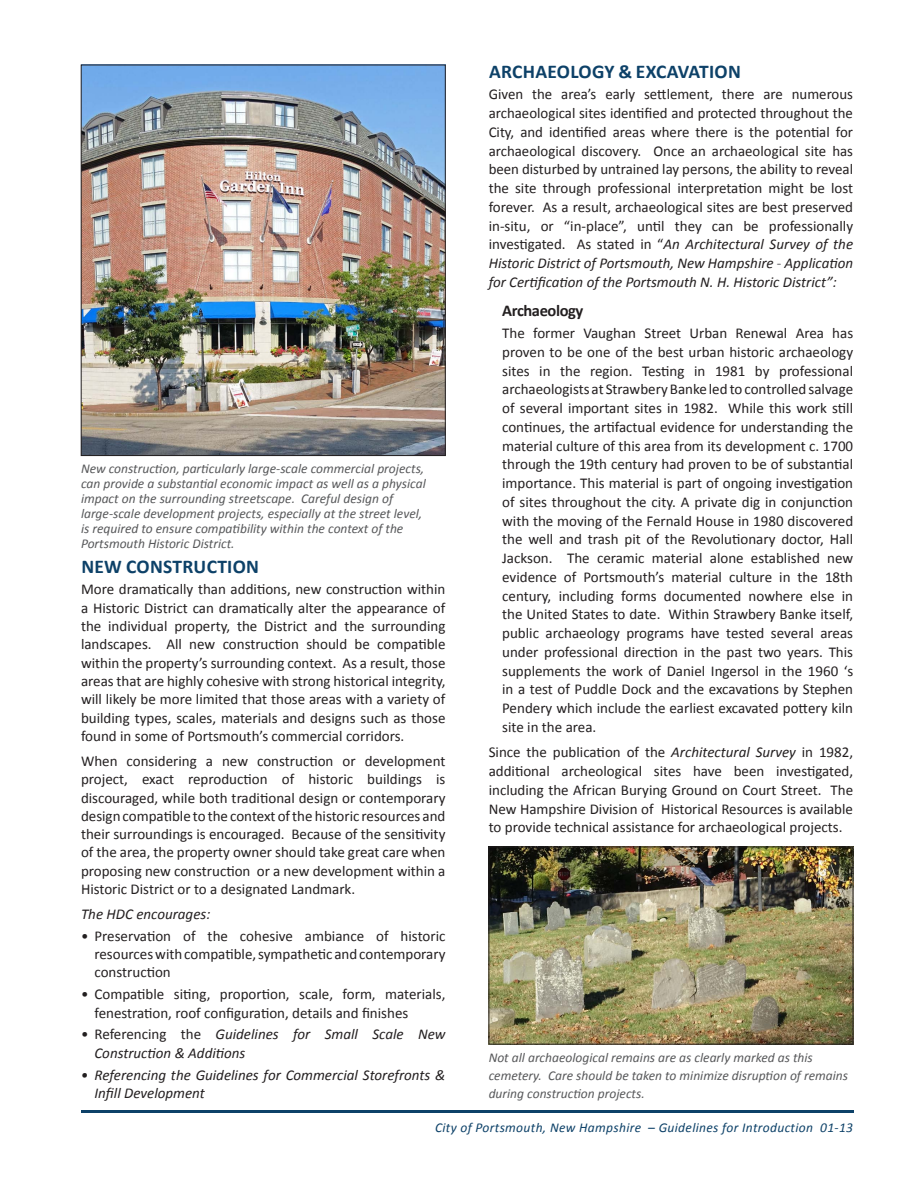
<style>
.page{position:relative;width:918px;height:1188px;background:#fff}
.page>*{position:absolute;margin:0;border:0;box-sizing:border-box;transform-origin:0 0}
.t1{font:700 19.5px "Calibri";letter-spacing:.015em;color:#0d4168}
.t2{font:700 16.5px "Calibri";color:#231f20}
.t3{font:15px/18.8px "Calibri";color:#231f20;text-align:justify}
.t4{font:italic 15px/18.3px "Calibri";color:#231f20}
.t5{font:italic 13.5px/15px "Calibri";color:#57585a}
.t6{font:italic 13.5px "Calibri";letter-spacing:.025em;color:#0d4168}
.s1{font-style:normal}
.s2{font-style:italic}
.s3{color:#636366}
</style>
<div class="page">
<hr style="left:81px;top:1110px;width:772px;height:2px;background:#0d4168">
<img style="left:83px;top:67px;width:361px;height:387px">
<div style="left:81px;top:65px;width:365px;height:391px;border:1px solid #231f20"></div>
<img style="left:491px;top:849px;width:360px;height:193px">
<div style="left:489px;top:847px;width:364px;height:197px;border:1px solid #231f20"></div>
<p class="t5" style="left:81px;top:460px;width:346px">New construction, particularly large-scale commercial projects, can provide a substantial economic impact as well as a physical impact on the surrounding streetscape. Careful design of large-scale development projects, especially at the street level, is required to ensure compatibility within the context of the Portsmouth Historic District.</p>
<h1 class="t1" style="left:81px;top:552px;width:179px">NEW CONSTRUCTION</h1>
<p class="t3" style="left:81px;top:580px;width:366px;line-height:18.3px">More dramatically than additions, new construction within a Historic District can dramatically alter the appearance of the individual property, the District and the surrounding landscapes. All new construction should be compatible within the property’s surrounding context. As a result, those areas that are highly cohesive with strong historical integrity, will likely be more limited that those areas with a variety of building types, scales, materials and designs such as those found in some of Portsmouth’s commercial corridors.</p>
<p class="t3" style="left:81px;top:751px;width:366px;line-height:18.3px">When considering a new construction or development project, exact reproduction of historic buildings is discouraged, while both traditional design or contemporary design compatible to the context of the historic resources and their surroundings is encouraged. Because of the sensitivity of the area, the property owner should take great care when proposing new construction or a new development within a Historic District or to a designated Landmark.</p>
<p class="t4" style="left:81px;top:904px;width:131px">The HDC encourages:</p>
<p class="t3" style="left:94px;top:926px;width:352px;line-height:18.3px;text-indent:-14px">• Preservation of the cohesive ambiance of historic resources with compatible, sympathetic and contemporary construction</p>
<p class="t3" style="left:94px;top:985px;width:352px;line-height:18.3px;text-indent:-14px">• Compatible siting, proportion, scale, form, materials, fenestration, roof configuration, details and finishes</p>
<p class="t4" style="left:94px;top:1025px;width:353px;text-indent:-13px"><span class="s1">• Referencing the</span> Guidelines for Small Scale New<br>Construction &amp; Additions</p>
<p class="t4" style="left:94px;top:1065px;width:352px;text-indent:-14px">• Referencing the Guidelines for Commercial Storefronts &amp;<br>Infill Development</p>
<h1 class="t1" style="left:489px;top:58px;width:13px">ARCHAEO</h1>
<h1 class="t1" style="left:570px;top:58px;width:77px">LOGY &amp; EXCAVAT</h1>
<h1 class="t1" style="left:709px;top:58px;width:19px">ION</h1>
<p class="t3" style="left:489px;top:85px;width:366px">Given the area’s early settlement, there are numerous archaeological sites identified and protected throughout the City, and identified areas where there is the potential for archaeological discovery. Once an archaeological site has been disturbed by untrained lay persons, the ability to reveal the site through professional interpretation might be lost forever. As a result, archaeological sites are best preserved in-situ, or “in-place”, until they can be professionally investigated. As stated in “<span class="s2">An Architectural Survey of the Historic District of Portsmouth, New Hampshire</span> <span class="s3">-</span> <span class="s2">Application for Certification of the Portsmouth N. H. Historic District”:</span></p>
<p class="t2" style="left:502px;top:299px;width:83px">ARCHAEOLOGY</p>
<p class="t3" style="left:502px;top:323px;width:353px">The former Vaughan Street Urban Renewal Area has proven to be one of the best urban historic archaeology sites in the region. Testing in 1981 by professional archaeologists at Strawbery Banke led to controlled salvage of several important sites in 1982. While this work still continues, the artifactual evidence for understanding the material culture of this area from its development c. 1700 through the 19th century had proven to be of substantial importance. This material is part of ongoing investigation of sites throughout the city. A private dig in conjunction with the moving of the Fernald House in 1980 discovered the well and trash pit of the Revolutionary doctor, Hall Jackson. The ceramic material alone established new evidence of Portsmouth’s material culture in the 18th century, including forms documented nowhere else in the United States to date. Within Strawbery Banke itself, public archaeology programs have tested several areas under professional direction in the past two years. This supplements the work of Daniel Ingersol in the 1960 ‘s in a test of Puddle Dock and the excavations by Stephen Pendery which include the earliest excavated pottery kiln site in the area.</p>
<p class="t3" style="left:489px;top:743px;width:366px">Since the publication of the <span class="s2">Architectural Survey</span> in 1982, additional archeological sites have been investigated, including the African Burying Ground on Court Street. The New Hampshire Division of Historical Resources is available to provide technical assistance for archaeological projects.</p>
<p class="t5" style="left:489px;top:1048px;width:361px;line-height:18px">Not all archaeological remains are as clearly marked as this cemetery. Care should be taken to minimize disruption of remains during construction projects.</p>
<p class="t6" style="left:435px;top:1119px;width:420px">City of Portsmouth, New Hampshire – Guidelines for Introduction 01-13</p>
</div>
